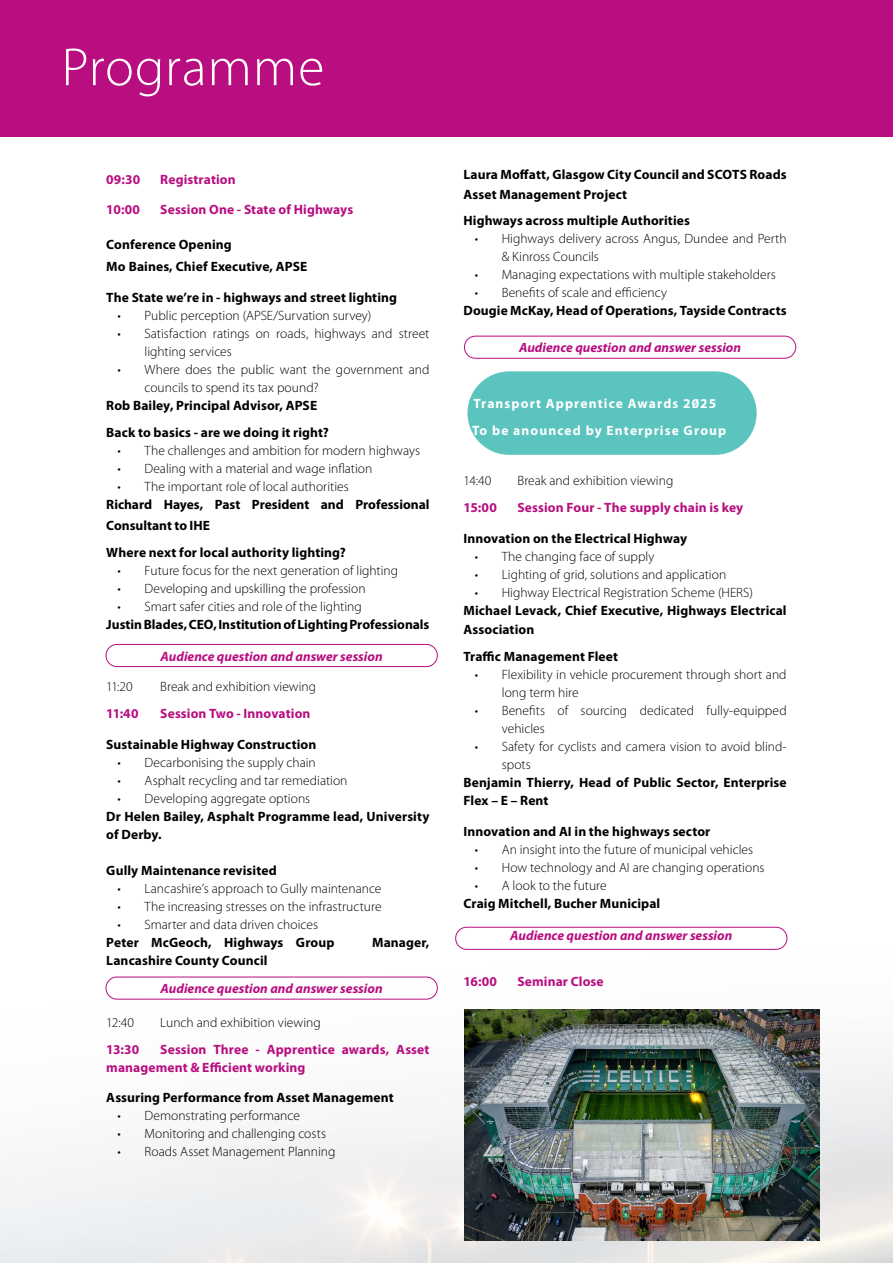
<style>
.page{position:relative;width:893px;height:1263px;background:#fff}
.page>*{position:absolute;margin:0;border:0;box-sizing:border-box;transform-origin:0 0}
.t1{font:300 54px "Myriad Pro";letter-spacing:.02em;color:#fff}
.t2{font:300 13.5px/18px "Myriad Pro";color:#000}
.t3{font:700 13.5px/18px "Myriad Pro";letter-spacing:.005em;color:#000}
.t4{font:700 13.5px/18px "Myriad Pro";letter-spacing:.005em;color:#b80e80}
.t5{font:italic 700 13.5px "Myriad Pro";color:#b80e80}
.t6{font:700 13.5px/26.5px "Myriad Pro";letter-spacing:.085em;color:#fff}
</style>
<div class="page">
<img style="left:0;top:926px;width:893px;height:337px">
<img style="left:465px;top:1009px;width:354px;height:231px">
<div style="left:0;top:0;width:893px;height:137px;background:#b80e80"></div>
<div style="left:464px;top:336px;width:332px;height:22px;border:1px solid #b80e80;border-radius:11px"></div>
<div style="left:106px;top:644px;width:331px;height:23px;border:1px solid #b80e80;border-radius:11px"></div>
<div style="left:106px;top:977px;width:331px;height:22px;border:1px solid #b80e80;border-radius:11px"></div>
<div style="left:455px;top:927px;width:332px;height:22px;border:1px solid #b80e80;border-radius:11px"></div>
<div style="left:467px;top:371px;width:290px;height:84px;background:#5bc4be;border-radius:42px"></div>
<h1 class="t1" style="left:62px;top:35px;width:264px">Programme</h1>
<p class="t4" style="left:106px;top:170px;width:35px">09:30</p>
<p class="t4" style="left:160px;top:170px;width:77px">Registration</p>
<p class="t4" style="left:106px;top:200px;width:35px">10:00</p>
<p class="t4" style="left:160px;top:200px;width:194px">Session One - State of Highways</p>
<p class="t3" style="left:106px;top:233px;width:203px;line-height:22.5px">Conference Opening<br>Mo Baines, Chief Executive, APSE</p>
<p class="t3" style="left:106px;top:288px;width:292px">The State we’re in - highways and street lighting</p>
<p class="t2" style="left:118px;top:307px;width:255px">• Public perception (APSE/Survation survey)</p>
<p class="t2" style="left:145px;top:325px;width:286px;text-indent:-27px">• Satisfaction ratings on roads, highways and street lighting services</p>
<p class="t2" style="left:145px;top:360px;width:286px;text-indent:-27px">• Where does the public want the government and councils to spend its tax pound?</p>
<p class="t3" style="left:106px;top:392px;width:224px;line-height:26.5px">Rob Bailey, Principal Advisor, APSE<br>Back to basics - are we doing it right?</p>
<p class="t2" style="left:118px;top:441px;width:304px">• The challenges and ambition for modern highways</p>
<p class="t2" style="left:118px;top:459px;width:256px">• Dealing with a material and wage inflation</p>
<p class="t2" style="left:118px;top:477px;width:233px">• The important role of local authorities</p>
<p class="t3" style="left:106px;top:493px;width:325px;line-height:21.6px">Richard Hayes, Past President and Professional<br>Consultant to IHE</p>
<p class="t3" style="left:106px;top:543px;width:241px">Where next for local authority lighting?</p>
<p class="t2" style="left:118px;top:561px;width:282px">• Future focus for the next generation of lighting</p>
<p class="t2" style="left:118px;top:579px;width:250px">• Developing and upskilling the profession</p>
<p class="t2" style="left:118px;top:597px;width:246px">• Smart safer cities and role of the lighting</p>
<p class="t3" style="left:106px;top:615px;width:325px">Justin Blades, CEO, Institution of Lighting Professionals</p>
<p class="t5" style="left:161px;top:647px;width:224px">Audience question and answer session</p>
<p class="t2" style="left:106px;top:678px;width:28px">11:20</p>
<p class="t2" style="left:160px;top:678px;width:157px">Break and exhibition viewing</p>
<p class="t4" style="left:106px;top:704px;width:34px">11:40</p>
<p class="t4" style="left:160px;top:704px;width:152px">Session Two - Innovation</p>
<p class="t3" style="left:106px;top:734px;width:212px">Sustainable Highway Construction</p>
<p class="t2" style="left:118px;top:753px;width:200px">• Decarbonising the supply chain</p>
<p class="t2" style="left:118px;top:771px;width:231px">• Asphalt recycling and tar remediation</p>
<p class="t2" style="left:118px;top:789px;width:194px">• Developing aggregate options</p>
<p class="t3" style="left:106px;top:806px;width:325px">Dr Helen Bailey, Asphalt Programme lead, University of Derby.</p>
<p class="t3" style="left:106px;top:860px;width:172px">Gully Maintenance revisited</p>
<p class="t2" style="left:118px;top:879px;width:265px">• Lancashire’s approach to Gully maintenance</p>
<p class="t2" style="left:118px;top:897px;width:265px">• The increasing stresses on the infrastructure</p>
<p class="t2" style="left:118px;top:915px;width:202px">• Smarter and data driven choices</p>
<p class="t3" style="left:106px;top:932px;width:230px">Peter McGeoch, Highways Group</p>
<p class="t3" style="left:372px;top:932px;width:59px">Manager,</p>
<p class="t3" style="left:106px;top:950px;width:163px">Lancashire County Council</p>
<p class="t5" style="left:161px;top:980px;width:224px">Audience question and answer session</p>
<p class="t2" style="left:106px;top:1013px;width:29px">12:40</p>
<p class="t2" style="left:160px;top:1013px;width:162px">Lunch and exhibition viewing</p>
<p class="t4" style="left:106px;top:1039px;width:34px">13:30</p>
<p class="t4" style="left:106px;top:1039px;width:325px;text-indent:54px">Session Three - Apprentice awards, Asset management &amp; Efficient working</p>
<p class="t3" style="left:106px;top:1088px;width:289px">Assuring Performance from Asset Management</p>
<p class="t2" style="left:118px;top:1107px;width:184px">• Demonstrating performance</p>
<p class="t2" style="left:118px;top:1125px;width:210px">• Monitoring and challenging costs</p>
<p class="t2" style="left:118px;top:1143px;width:219px">• Roads Asset Management Planning</p>
<p class="t3" style="left:463px;top:164px;width:325px;line-height:19.8px">Laura Moffatt, Glasgow City Council and SCOTS Roads<br>Asset Management Project</p>
<p class="t3" style="left:463px;top:211px;width:228px">Highways across multiple Authorities</p>
<p class="t2" style="left:502px;top:230px;width:286px;text-indent:-27px">• Highways delivery across Angus, Dundee and Perth &amp; Kinross Councils</p>
<p class="t2" style="left:475px;top:266px;width:303px">• Managing expectations with multiple stakeholders</p>
<p class="t2" style="left:475px;top:284px;width:194px">• Benefits of scale and efficiency</p>
<p class="t3" style="left:463px;top:301px;width:325px">Dougie McKay, Head of Operations, Tayside Contracts</p>
<p class="t5" style="left:519px;top:339px;width:224px">Audience question and answer session</p>
<p class="t6" style="left:472px;top:390px;width:256px">Transport Apprentice Awards 2025<br>To be anounced by Enterprise Group</p>
<p class="t2" style="left:463px;top:472px;width:29px">14:40</p>
<p class="t2" style="left:517px;top:472px;width:157px">Break and exhibition viewing</p>
<p class="t4" style="left:463px;top:498px;width:35px">15:00</p>
<p class="t4" style="left:517px;top:498px;width:227px">Session Four - The supply chain is key</p>
<p class="t3" style="left:463px;top:529px;width:225px">Innovation on the Electrical Highway</p>
<p class="t2" style="left:475px;top:547px;width:181px">• The changing face of supply</p>
<p class="t2" style="left:475px;top:565px;width:253px">• Lighting of grid, solutions and application</p>
<p class="t2" style="left:475px;top:583px;width:280px">• Highway Electrical Registration Scheme (HERS)</p>
<p class="t3" style="left:463px;top:600px;width:325px;line-height:19.8px">Michael Levack, Chief Executive, Highways Electrical<br>Association</p>
<p class="t3" style="left:463px;top:647px;width:156px">Traffic Management Fleet</p>
<p class="t2" style="left:502px;top:665px;width:286px;text-indent:-27px">• Flexibility in vehicle procurement through short and long term hire</p>
<p class="t2" style="left:502px;top:701px;width:286px;text-indent:-27px">• Benefits of sourcing dedicated fully-equipped vehicles</p>
<p class="t2" style="left:502px;top:737px;width:286px;text-indent:-27px">• Safety for cyclists and camera vision to avoid blind&shy;spots</p>
<p class="t3" style="left:463px;top:773px;width:325px">Benjamin Thierry, Head of Public Sector, Enterprise<br>Flex – E – Rent</p>
<p class="t3" style="left:463px;top:822px;width:248px">Innovation and AI in the highways sector</p>
<p class="t2" style="left:475px;top:840px;width:280px">• An insight into the future of municipal vehicles</p>
<p class="t2" style="left:475px;top:858px;width:291px">• How technology and AI are changing operations</p>
<p class="t2" style="left:475px;top:876px;width:133px">• A look to the future</p>
<p class="t3" style="left:463px;top:894px;width:198px">Craig Mitchell, Bucher Municipal</p>
<p class="t5" style="left:510px;top:927px;width:224px">Audience question and answer session</p>
<p class="t4" style="left:463px;top:972px;width:35px">16:00</p>
<p class="t4" style="left:517px;top:972px;width:88px">Seminar Close</p>
</div>
